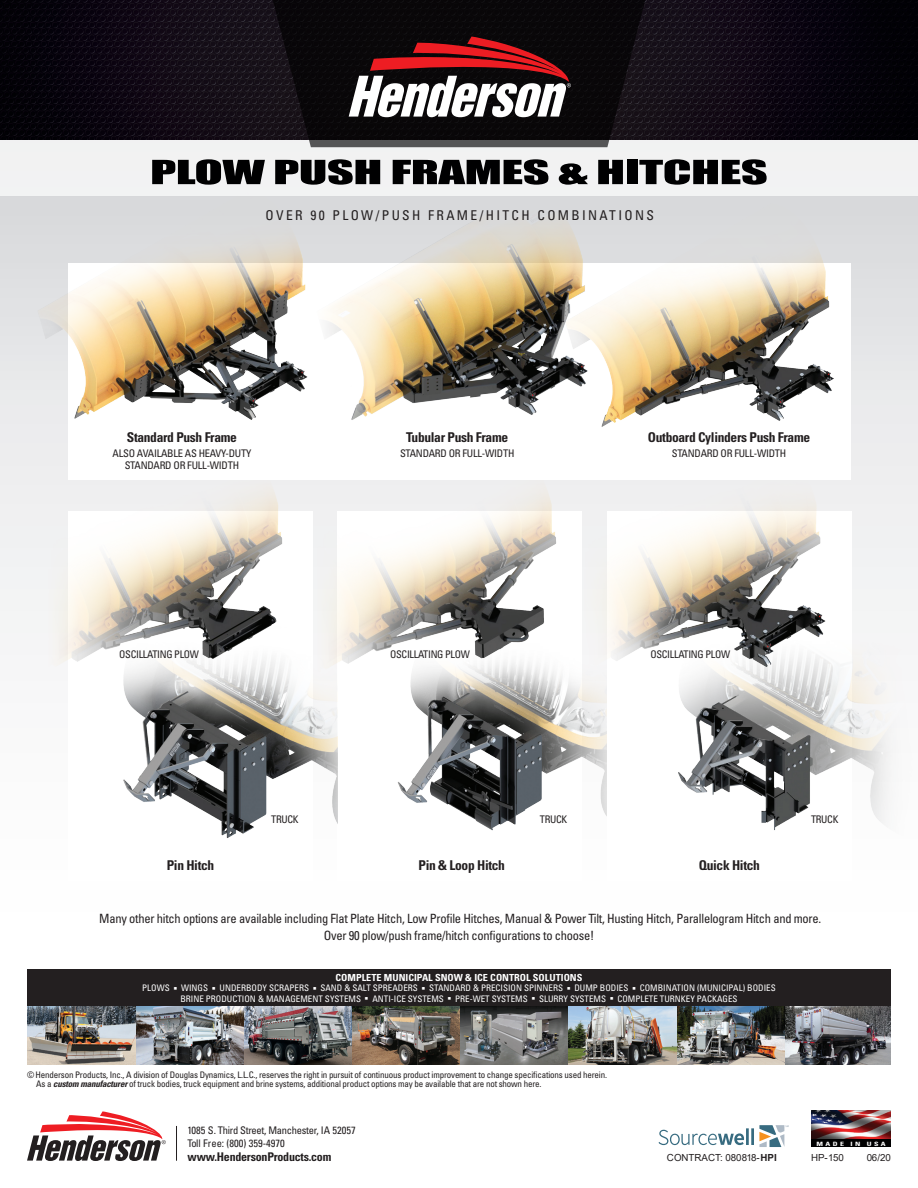
<style>
.page{position:relative;width:918px;height:1188px;background:#fff}
.page>*{position:absolute;margin:0;border:0;box-sizing:border-box;transform-origin:0 0}
.t1{font:30.75px "Impact";letter-spacing:-.01em;color:#000001;scale:1.7 1}
.t2{font:700 condensed 13.5px "Univers LT Std";letter-spacing:-.025em;color:#231f20}
.t3{font:condensed 13.5px "Univers LT Std";letter-spacing:.175em;color:#231f20}
.t4{font:condensed 12.75px "Univers LT Std";letter-spacing:-.02em;color:#231f20}
.t5{font:700 condensed 12px "Univers LT Std";letter-spacing:-.02em;color:#231f20}
.t6{font:condensed 10.5px "Univers LT Std";letter-spacing:-.025em;color:#231f20}
.t7{font:condensed 10.5px "Univers LT Std";color:#231f20}
.t8{font:700 condensed 9.75px "Univers LT Std";color:#fff;scale:1.05 1}
.t9{font:9.75px "Arial";color:#231f20}
.t10{font:condensed 9px "Univers LT Std";letter-spacing:-.02em;color:#231f20}
.t11{font:condensed 9px "Univers LT Std";color:#fff}
.t12{font:700 condensed 5.85px "Univers LT Std";letter-spacing:.3em;color:#fff;scale:1.35 1}
.s1{font-weight:700;font-style:italic}
.s2{font-weight:700}
</style>
<div class="page">
<div style="left:0;top:133px;width:918px;height:807px;background:linear-gradient(to bottom,#dadbdd,#fff)"></div>
<div style="left:607px;top:512px;width:244px;height:369px;background:#fff"></div>
<div style="left:68px;top:512px;width:245px;height:369px;background:#fff"></div>
<div style="left:338px;top:512px;width:244px;height:369px;background:#fff"></div>
<img style="left:678px;top:634px;width:235px;height:210px">
<img style="left:397px;top:630px;width:210px;height:214px">
<img style="left:123px;top:666px;width:215px;height:190px">
<img style="left:584px;top:480px;width:247px;height:197px">
<img style="left:36px;top:428px;width:250px;height:238px">
<img style="left:313px;top:480px;width:249px;height:192px">
<div style="left:69px;top:264px;width:782px;height:216px;background:#fff"></div>
<img style="left:595px;top:200px;width:243px;height:227px">
<img style="left:313px;top:196px;width:282px;height:224px">
<img style="left:36px;top:196px;width:275px;height:225px">
<div style="left:27px;top:970px;width:864px;height:95px;background:#231f20"></div>
<img style="left:27px;top:1007px;width:864px;height:58px">
<svg style="left:27px;top:1111px;width:139px;height:50px"></svg>
<hr style="left:176px;top:1126px;width:1px;height:35px;background:#231f20">
<img style="left:811px;top:1111px;width:80px;height:28px">
<div style="left:811px;top:1139px;width:80px;height:8px;background:#000001"></div>
<svg style="left:659px;top:1125px;width:130px;height:22px"></svg>
<div style="left:0;top:139px;width:918px;height:57px;background:#f2f2f2"></div>
<img style="left:0;top:0;width:918px;height:139px">
<svg style="left:269px;top:0;width:380px;height:147px;background:#131114"></svg>
<svg style="left:349px;top:37px;width:222px;height:80px"></svg>
<p class="t1" style="left:150px;top:148px;width:365px">PLOW PUSH FRAMES &amp; HITCHES</p>
<p class="t3" style="left:266px;top:207px;width:390px">OVER 90 PLOW/PUSH FRAME/HITCH COMBINATIONS</p>
<p class="t2" style="left:127px;top:429px;width:112px">Standard Push Frame</p>
<p class="t6" style="left:113px;top:447px;width:140px">ALSO AVAILABLE AS HEAVY-DUTY</p>
<p class="t6" style="left:125px;top:459px;width:116px">STANDARD OR FULL-WIDTH</p>
<p class="t2" style="left:406px;top:429px;width:103px">Tubular Push Frame</p>
<p class="t6" style="left:400px;top:447px;width:116px">STANDARD OR FULL-WIDTH</p>
<p class="t2" style="left:648px;top:429px;width:164px">Outboard Cylinders Push Frame</p>
<p class="t6" style="left:672px;top:447px;width:116px">STANDARD OR FULL-WIDTH</p>
<p class="t6" style="left:119px;top:648px;width:81px">OSCILLATING PLOW</p>
<p class="t6" style="left:390px;top:648px;width:81px">OSCILLATING PLOW</p>
<p class="t6" style="left:650px;top:648px;width:81px">OSCILLATING PLOW</p>
<p class="t6" style="left:271px;top:813px;width:29px">TRUCK</p>
<p class="t6" style="left:540px;top:813px;width:29px">TRUCK</p>
<p class="t6" style="left:811px;top:813px;width:29px">TRUCK</p>
<p class="t2" style="left:167px;top:857px;width:49px">Pin Hitch</p>
<p class="t2" style="left:419px;top:857px;width:88px">Pin &amp; Loop Hitch</p>
<p class="t2" style="left:699px;top:857px;width:63px">Quick Hitch</p>
<p class="t4" style="left:99px;top:911px;width:724px">Many other hitch options are available including Flat Plate Hitch, Low Profile Hitches, Manual &amp; Power Tilt, Husting Hitch, Parallelogram Hitch and more.</p>
<p class="t4" style="left:324px;top:927px;width:272px">Over 90 plow/push frame/hitch configurations to choose!</p>
<p class="t8" style="left:336px;top:971px;width:237px">COMPLETE MUNICIPAL SNOW &amp; ICE CONTROL SOLUTIONS</p>
<p class="t11" style="left:142px;top:983px;width:635px">PLOWS ■ WINGS ■ UNDERBODY SCRAPERS ■ SAND &amp; SALT SPREADERS ■ STANDARD &amp; PRECISION SPINNERS ■ DUMP BODIES ■ COMBINATION (MUNICIPAL) BODIES</p>
<p class="t11" style="left:180px;top:993px;width:559px">BRINE PRODUCTION &amp; MANAGEMENT SYSTEMS ■ ANTI-ICE SYSTEMS ■ PRE-WET SYSTEMS ■ SLURRY SYSTEMS ■ COMPLETE TURNKEY PACKAGES</p>
<p class="t10" style="left:27px;top:1069px;width:582px">© Henderson Products, Inc., A division of Douglas Dynamics, L.L.C., reserves the right in pursuit of continuous product improvement to change specifications used herein.</p>
<p class="t10" style="left:36px;top:1078px;width:507px">As a <span class="s1">custom manufacturer</span> of truck bodies, truck equipment and brine systems, additional product options may be available that are not shown here.</p>
<p class="t6" style="left:188px;top:1123px;width:170px">1085 S. Third Street, Manchester, IA 52057</p>
<p class="t7" style="left:188px;top:1137px;width:99px">Toll Free: (800) 359-4970</p>
<p class="t5" style="left:188px;top:1149px;width:145px">www.HendersonProducts.com</p>
<p class="t9" style="left:811px;top:1151px;width:34px">HP-150</p>
<p class="t9" style="left:867px;top:1151px;width:26px">06/20</p>
<p class="t12" style="left:817px;top:1140px;width:53px">MADE IN USA</p>
<p class="t9" style="left:667px;top:1151px;width:111px">CONTRACT: 080818-<span class="s2">HPI</span></p>
</div>
